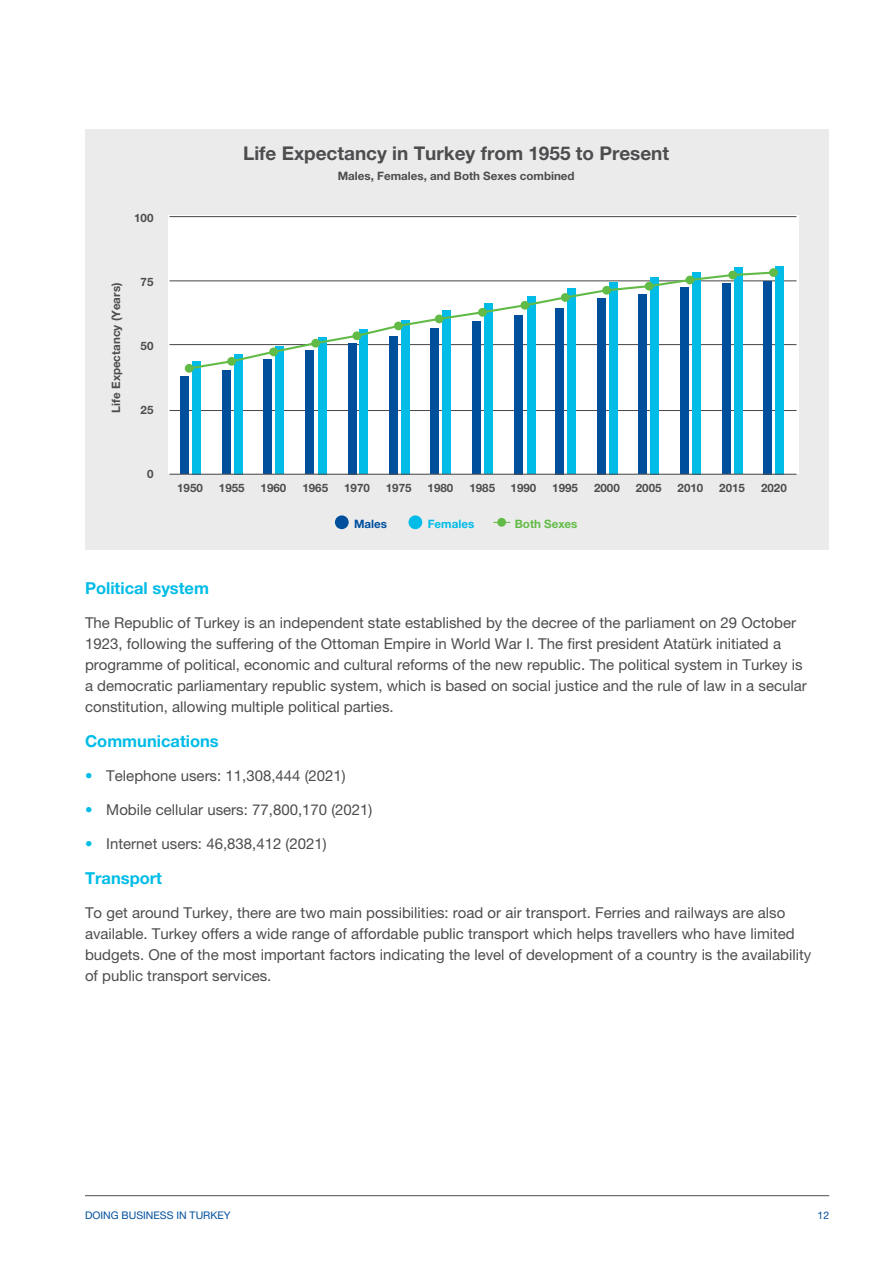
<style>
.page{position:relative;width:893px;height:1263px;background:#fff}
.page>*{position:absolute;margin:0;border:0;box-sizing:border-box;transform-origin:0 0}
.t1{font:700 18.9px "Helvetica Neue LT Pro";color:#4d4d4f}
.t2{font:700 16.5px "Helvetica Neue LT Pro";color:#00bce7}
.t3{font:15px/21px "Helvetica Neue LT Pro";color:#4d4d4f}
.t4{font:700 11.55px "Helvetica Neue LT Pro";color:#4d4d4f}
.t5{font:700 11.55px "Helvetica Neue LT Pro";color:#62bb46}
.t6{font:700 11.55px "Helvetica Neue LT Pro";color:#00bce7}
.t7{font:700 11.55px "Helvetica Neue LT Pro";color:#004f9d}
.t8{font:10.5px "Helvetica Neue LT Pro";color:#004f9d}
.s1{color:#00bce7}
</style>
<div class="page">
<hr style="left:85px;top:1195px;width:744px;height:1px;background:#4d4d4f">
<div style="left:85px;top:129px;width:744px;height:420px;background:#ebebec"></div>
<div style="left:169px;top:215px;width:630px;height:259px;background:#fff"></div>
<hr style="left:169px;top:410px;width:628px;height:1px;background:#4d4d4f">
<hr style="left:169px;top:344px;width:628px;height:1px;background:#4d4d4f">
<hr style="left:169px;top:280px;width:628px;height:1px;background:#4d4d4f">
<hr style="left:169px;top:216px;width:628px;height:1px;background:#4d4d4f">
<div style="left:180px;top:376px;width:9px;height:98px;background:#004f9d"></div>
<div style="left:192px;top:361px;width:9px;height:113px;background:#00bce7"></div>
<div style="left:222px;top:370px;width:9px;height:104px;background:#004f9d"></div>
<div style="left:234px;top:354px;width:9px;height:120px;background:#00bce7"></div>
<div style="left:263px;top:360px;width:9px;height:114px;background:#004f9d"></div>
<div style="left:275px;top:346px;width:9px;height:128px;background:#00bce7"></div>
<div style="left:305px;top:351px;width:9px;height:123px;background:#004f9d"></div>
<div style="left:318px;top:337px;width:9px;height:137px;background:#00bce7"></div>
<div style="left:348px;top:343px;width:8px;height:131px;background:#004f9d"></div>
<div style="left:360px;top:329px;width:8px;height:145px;background:#00bce7"></div>
<div style="left:389px;top:336px;width:9px;height:138px;background:#004f9d"></div>
<div style="left:401px;top:320px;width:9px;height:154px;background:#00bce7"></div>
<div style="left:430px;top:329px;width:9px;height:145px;background:#004f9d"></div>
<div style="left:442px;top:310px;width:9px;height:164px;background:#00bce7"></div>
<div style="left:472px;top:321px;width:9px;height:153px;background:#004f9d"></div>
<div style="left:484px;top:303px;width:9px;height:171px;background:#00bce7"></div>
<div style="left:514px;top:315px;width:9px;height:159px;background:#004f9d"></div>
<div style="left:527px;top:296px;width:9px;height:178px;background:#00bce7"></div>
<div style="left:555px;top:308px;width:9px;height:166px;background:#004f9d"></div>
<div style="left:567px;top:288px;width:9px;height:186px;background:#00bce7"></div>
<div style="left:597px;top:298px;width:8px;height:176px;background:#004f9d"></div>
<div style="left:609px;top:282px;width:8px;height:192px;background:#00bce7"></div>
<div style="left:638px;top:294px;width:9px;height:180px;background:#004f9d"></div>
<div style="left:650px;top:277px;width:9px;height:197px;background:#00bce7"></div>
<div style="left:680px;top:287px;width:9px;height:187px;background:#004f9d"></div>
<div style="left:692px;top:272px;width:9px;height:202px;background:#00bce7"></div>
<div style="left:722px;top:284px;width:8px;height:190px;background:#004f9d"></div>
<div style="left:734px;top:267px;width:8px;height:207px;background:#00bce7"></div>
<div style="left:763px;top:281px;width:9px;height:193px;background:#004f9d"></div>
<div style="left:775px;top:266px;width:9px;height:208px;background:#00bce7"></div>
<div style="left:335px;top:515px;width:14px;height:14px;background:#004f9d;border-radius:50%"></div>
<div style="left:408px;top:515px;width:14px;height:14px;background:#00bce7;border-radius:50%"></div>
<div style="left:497px;top:518px;width:9px;height:9px;background:#62bb46;border-radius:50%"></div>
<div style="left:185px;top:364px;width:9px;height:9px;background:#62bb46;border-radius:50%"></div>
<div style="left:769px;top:268px;width:9px;height:9px;background:#62bb46;border-radius:50%"></div>
<svg style="left:188px;top:271px;width:587px;height:98px"></svg>
<hr style="left:169px;top:474px;width:628px;height:1px;background:#4d4d4f">
<p class="t4" style="left:134px;top:210px;width:21px">100</p>
<p class="t4" style="left:109px;top:413px;width:131px;rotate:-90deg">Life Expectancy (Years)</p>
<p class="t4" style="left:141px;top:275px;width:14px">75</p>
<p class="t4" style="left:141px;top:339px;width:14px">50</p>
<p class="t4" style="left:141px;top:403px;width:14px">25</p>
<p class="t4" style="left:147px;top:467px;width:8px">0</p>
<p class="t1" style="left:243px;top:141px;width:428px">Life Expectancy in Turkey from 1955 to Present</p>
<p class="t4" style="left:338px;top:169px;width:238px">Males, Females, and Both Sexes combined</p>
<p class="t4" style="left:177px;top:481px;width:27px">1950</p>
<p class="t4" style="left:219px;top:481px;width:27px">1955</p>
<p class="t4" style="left:261px;top:481px;width:27px">1960</p>
<p class="t4" style="left:302px;top:481px;width:27px">1965</p>
<p class="t4" style="left:344px;top:481px;width:27px">1970</p>
<p class="t4" style="left:386px;top:481px;width:27px">1975</p>
<p class="t4" style="left:428px;top:481px;width:27px">1980</p>
<p class="t4" style="left:469px;top:481px;width:27px">1985</p>
<p class="t4" style="left:511px;top:481px;width:27px">1990</p>
<p class="t4" style="left:552px;top:481px;width:27px">1995</p>
<p class="t4" style="left:594px;top:481px;width:27px">2000</p>
<p class="t4" style="left:636px;top:481px;width:27px">2005</p>
<p class="t4" style="left:678px;top:481px;width:27px">2010</p>
<p class="t4" style="left:719px;top:481px;width:27px">2015</p>
<p class="t4" style="left:761px;top:481px;width:27px">2020</p>
<p class="t7" style="left:354px;top:516px;width:35px">Males</p>
<p class="t6" style="left:428px;top:516px;width:48px">Females</p>
<p class="t5" style="left:515px;top:516px;width:64px">Both Sexes</p>
<p class="t2" style="left:85px;top:578px;width:125px">Political system</p>
<p class="t3" style="left:85px;top:612px;width:723px">The Republic of Turkey is an independent state established by the decree of the parliament on 29 October 1923, following the suffering of the Ottoman Empire in World War I. The first president Atatürk initiated a programme of political, economic and cultural reforms of the new republic. The political system in Turkey is a democratic parliamentary republic system, which is based on social justice and the rule of law in a secular constitution, allowing multiple political parties.</p>
<p class="t2" style="left:85px;top:731px;width:135px">Communications</p>
<p class="t3" style="left:85px;top:765px;width:262px"><span class="s1">•</span> Telephone users: 11,308,444 (2021)</p>
<p class="t3" style="left:85px;top:799px;width:289px"><span class="s1">•</span> Mobile cellular users: 77,800,170 (2021)</p>
<p class="t3" style="left:85px;top:833px;width:243px"><span class="s1">•</span> Internet users: 46,838,412 (2021)</p>
<p class="t2" style="left:85px;top:868px;width:79px">Transport</p>
<p class="t3" style="left:85px;top:902px;width:728px">To get around Turkey, there are two main possibilities: road or air transport. Ferries and railways are also available. Turkey offers a wide range of affordable public transport which helps travellers who have limited budgets. One of the most important factors indicating the level of development of a country is the availability of public transport services.</p>
<p class="t8" style="left:85px;top:1209px;width:147px">DOING BUSINESS IN TURKEY</p>
<p class="t8" style="left:817px;top:1209px;width:13px">12</p>
</div>
